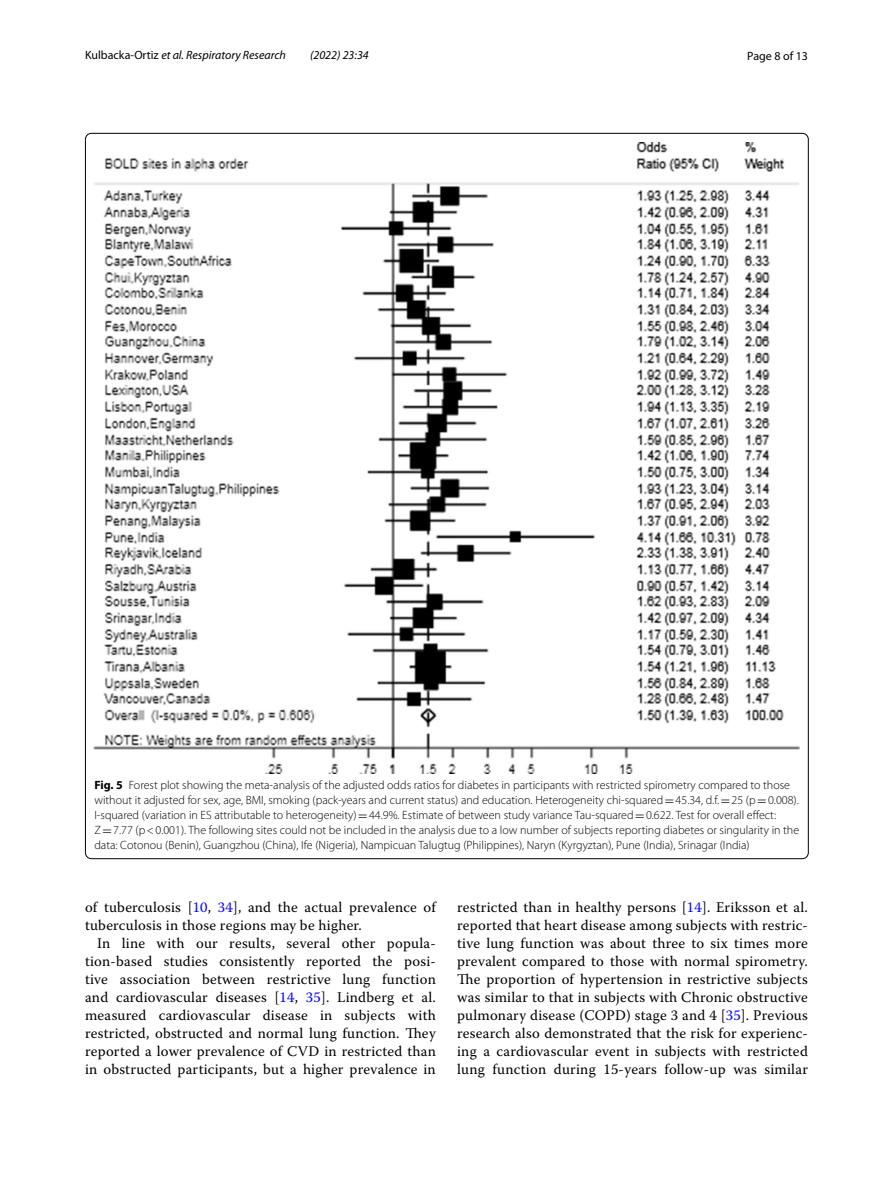
<style>
.page{position:relative;width:893px;height:1187px;background:#fff}
.page>*{position:absolute;margin:0;border:0;box-sizing:border-box;transform-origin:0 0}
.t1{font:14.7px/18px "Warnock Pro";letter-spacing:.015em;color:#000;text-align:justify}
.t2{font:300 12px/15px "Myriad Pro";color:#000}
.t3{font:italic 12px "Myriad Pro";color:#000}
.t4{font:12px "Myriad Pro";color:#000}
.s1{font-style:normal}
.s2{font-weight:700}
.s3{font-family:"MTSY";font-weight:400}
.s4{color:#00f}
</style>
<div class="page">
<img style="left:94px;top:142px;width:706px;height:631px">
<p class="t3" style="left:85px;top:48px;width:202px"><span class="s1">Kulbacka‑Ortiz</span> et al. Respiratory Research</p>
<p class="t3" style="left:310px;top:48px;width:60px">(2022) 23:34</p>
<p class="t4" style="left:747px;top:48px;width:62px">Page 8 of 13</p>
<p class="t2" style="left:94px;top:777px;width:706px"><span class="s2">Fig. 5</span> Forest plot showing the meta-analysis of the adjusted odds ratios for diabetes in participants with restricted spirometry compared to those without it adjusted for sex, age, BMI, smoking (pack-years and current status) and education. Heterogeneity chi-squared<span class="s3">=</span>45.34, d.f.<span class="s3">=</span>25 (p<span class="s3">=</span>0.008).<br>I-squared (variation in ES attributable to heterogeneity)<span class="s3">=</span>44.9%. Estimate of between study variance Tau-squared<span class="s3">=</span>0.622. Test for overall effect:<br>Z<span class="s3">=</span>7.77 (p&lt;0.001). The following sites could not be included in the analysis due to a low number of subjects reporting diabetes or singularity in the data: Cotonou (Benin), Guangzhou (China), Ife (Nigeria), Nampicuan Talugtug (Philippines), Naryn (Kyrgyztan), Pune (India), Srinagar (India)</p>
<p class="t1" style="left:85px;top:897px;width:352px">of tuberculosis [<span class="s4">10</span>, <span class="s4">34</span>], and the actual prevalence of tuberculosis in those regions may be higher.</p>
<p class="t1" style="left:85px;top:933px;width:352px;text-indent:12px">In line with our results, several other popula&shy;tion-based studies consistently reported the posi&shy;tive association between restrictive lung function and cardiovascular diseases [<span class="s4">14</span>, <span class="s4">35</span>]. Lindberg et al. measured cardiovascular disease in subjects with restricted, obstructed and normal lung function. They reported a lower prevalence of CVD in restricted than in obstructed participants, but a higher prevalence in</p>
<p class="t1" style="left:457px;top:897px;width:352px">restricted than in healthy persons [<span class="s4">14</span>]. Eriksson et al. reported that heart disease among subjects with restric&shy;tive lung function was about three to six times more prevalent compared to those with normal spirometry.<br>The proportion of hypertension in restrictive subjects was similar to that in subjects with Chronic obstructive pulmonary disease (COPD) stage 3 and 4 [<span class="s4">35</span>]. Previous research also demonstrated that the risk for experienc&shy;ing a cardiovascular event in subjects with restricted lung function during 15-years follow-up was similar</p>
</div>
